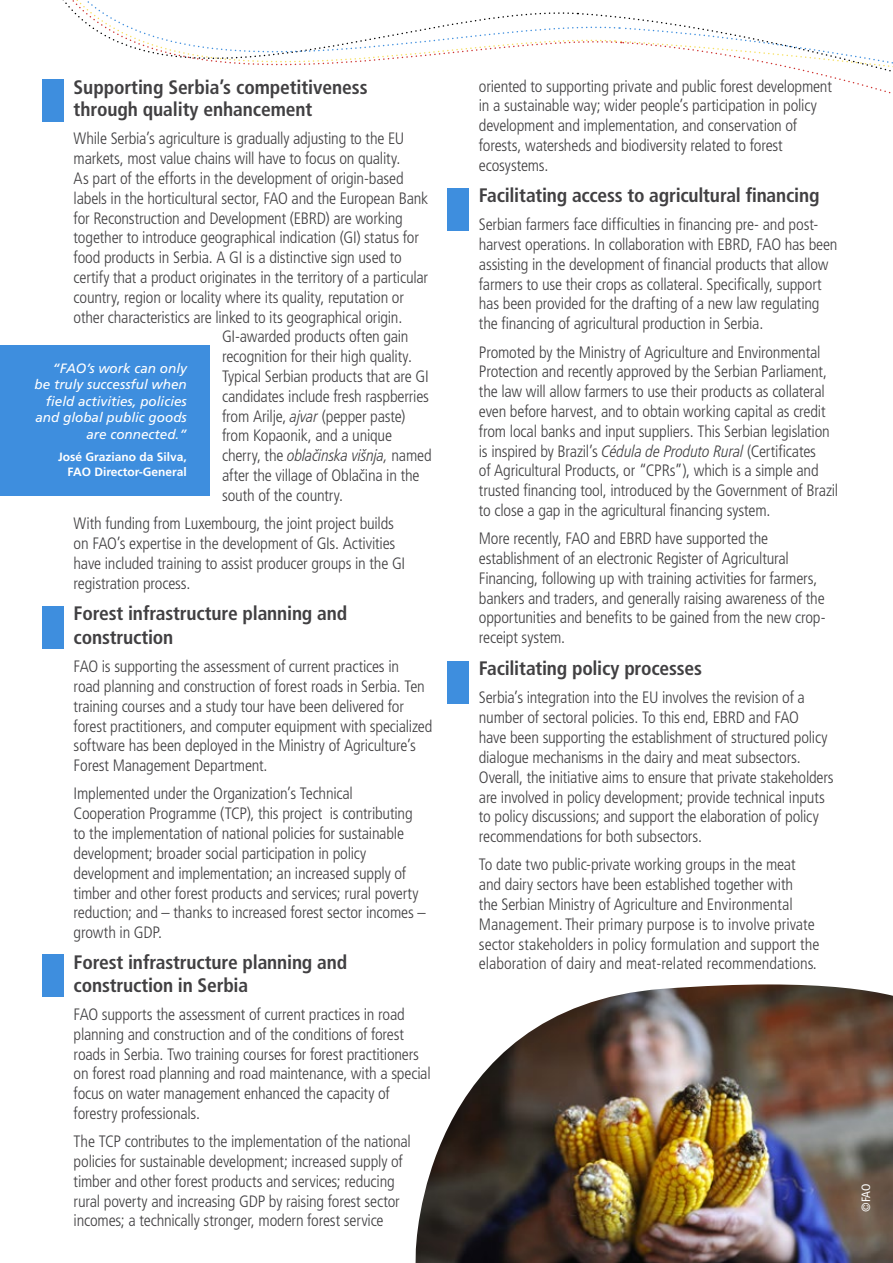
<style>
.page{position:relative;width:893px;height:1263px;background:#fff}
.page>*{position:absolute;margin:0;border:0;box-sizing:border-box;transform-origin:0 0}
.t1{font:700 condensed 19.5px/22.5px "Frutiger LT Pro";letter-spacing:-.01em;color:#414042}
.t2{font:300 condensed 16.5px/19.8px "Frutiger LT Pro";letter-spacing:-.015em;color:#414042}
.t3{font:italic 300 condensed 16.5px "Frutiger LT Pro";letter-spacing:-.015em;color:#414042}
.t4{font:italic 13.5px/16.5px "Frutiger LT Pro";color:#fff;text-align:right}
.t5{font:700 12px/14.4px "Frutiger LT Pro";color:#fff;text-align:right}
.t6{font:condensed 12px "Frutiger LT Pro";color:#fff}
.s1{font-style:italic}
.s2{font-style:normal}
</style>
<div class="page">
<svg style="left:62px;top:0;width:515px;height:66px"></svg>
<svg style="left:577px;top:12px;width:316px;height:82px"></svg>
<div style="left:0;top:345px;width:209px;height:151px;background:#3e8ede"></div>
<div style="left:43px;top:79px;width:21px;height:43px;background:#3e8ede"></div>
<div style="left:43px;top:606px;width:21px;height:42px;background:#3e8ede"></div>
<div style="left:43px;top:955px;width:21px;height:42px;background:#3e8ede"></div>
<div style="left:447px;top:661px;width:22px;height:43px;background:#3e8ede"></div>
<div style="left:447px;top:188px;width:22px;height:43px;background:#3e8ede"></div>
<img style="left:416px;top:984px;width:477px;height:267px">
<p class="t1" style="left:74px;top:76px;width:296px">Supporting Serbia’s competitiveness through quality enhancement</p>
<p class="t2" style="left:74px;top:129px;width:332px">While Serbia’s agriculture is gradually adjusting to the EU</p>
<p class="t2" style="left:74px;top:149px;width:328px">markets, most value chains will have to focus on quality.</p>
<p class="t2" style="left:74px;top:169px;width:332px">As part of the efforts in the development of origin-based</p>
<p class="t2" style="left:74px;top:188px;width:356px">labels in the horticultural sector, FAO and the European Bank</p>
<p class="t2" style="left:74px;top:208px;width:331px">for Reconstruction and Development (EBRD) are working</p>
<p class="t2" style="left:74px;top:228px;width:347px">together to introduce geographical indication (GI) status for</p>
<p class="t2" style="left:74px;top:248px;width:330px">food products in Serbia. A GI is a distinctive sign used to</p>
<p class="t2" style="left:74px;top:268px;width:356px">certify that a product originates in the territory of a particular</p>
<p class="t2" style="left:74px;top:287px;width:332px">country, region or locality where its quality, reputation or</p>
<p class="t2" style="left:74px;top:307px;width:330px">other characteristics are linked to its geographical origin.</p>
<p class="t2" style="left:222px;top:327px;width:188px">GI-awarded products often gain</p>
<p class="t2" style="left:222px;top:347px;width:191px">recognition for their high quality.</p>
<p class="t2" style="left:222px;top:367px;width:208px">Typical Serbian products that are GI</p>
<p class="t2" style="left:222px;top:386px;width:208px">candidates include fresh raspberries</p>
<p class="t2" style="left:222px;top:406px;width:185px">from Arilje, <span class="s1">ajvar</span> (pepper paste)</p>
<p class="t2" style="left:222px;top:426px;width:171px">from Kopaonik, and a unique</p>
<p class="t3" style="left:222px;top:446px;width:211px"><span class="s2">cherry, the</span> oblačinska višnja, <span class="s2">named</span></p>
<p class="t2" style="left:222px;top:466px;width:199px">after the village of Oblačina in the</p>
<p class="t2" style="left:222px;top:485px;width:123px">south of the country.</p>
<p class="t2" style="left:74px;top:514px;width:333px">With funding from Luxembourg, the joint project builds on FAO’s expertise in the development of GIs. Activities have included training to assist producer groups in the GI registration process.</p>
<p class="t1" style="left:74px;top:602px;width:275px;line-height:23.4px">Forest infrastructure planning and construction</p>
<p class="t2" style="left:74px;top:657px;width:360px">FAO is supporting the assessment of current practices in<br>road planning and construction of forest roads in Serbia. Ten training courses and a study tour have been delivered for forest practitioners, and computer equipment with specialized software has been deployed in the Ministry of Agriculture’s Forest Management Department.</p>
<p class="t2" style="left:74px;top:784px;width:354px">Implemented under the Organization’s Technical Cooperation Programme (TCP), this project is contributing to the implementation of national policies for sustainable development; broader social participation in policy development and implementation; an increased supply of timber and other forest products and services; rural poverty reduction; and – thanks to increased forest sector incomes – growth in GDP.</p>
<p class="t1" style="left:74px;top:951px;width:275px">Forest infrastructure planning and construction in Serbia</p>
<p class="t2" style="left:74px;top:1004px;width:359px">FAO supports the assessment of current practices in road planning and construction and of the conditions of forest roads in Serbia. Two training courses for forest practitioners on forest road planning and road maintenance, with a special focus on water management enhanced the capacity of forestry professionals.</p>
<p class="t2" style="left:74px;top:1132px;width:339px">The TCP contributes to the implementation of the national policies for sustainable development; increased supply of timber and other forest products and services; reducing rural poverty and increasing GDP by raising forest sector incomes; a technically stronger, modern forest service</p>
<p class="t4" style="left:35px;top:360px;width:154px">“FAO’s work can only be truly successful when field activities, policies and global public goods are connected.”</p>
<p class="t5" style="left:58px;top:450px;width:130px">José Graziano da Silva,<br>FAO Director-General</p>
<p class="t2" style="left:479px;top:76px;width:355px">oriented to supporting private and public forest development in a sustainable way; wider people’s participation in policy development and implementation, and conservation of forests, watersheds and biodiversity related to forest ecosystems.</p>
<p class="t1" style="left:479px;top:184px;width:342px">Facilitating access to agricultural financing</p>
<p class="t2" style="left:479px;top:215px;width:360px">Serbian farmers face difficulties in financing pre- and post&shy;harvest operations. In collaboration with EBRD, FAO has been assisting in the development of financial products that allow farmers to use their crops as collateral. Specifically, support has been provided for the drafting of a new law regulating the financing of agricultural production in Serbia.</p>
<p class="t2" style="left:479px;top:342px;width:361px">Promoted by the Ministry of Agriculture and Environmental Protection and recently approved by the Serbian Parliament, the law will allow farmers to use their products as collateral even before harvest, and to obtain working capital as credit from local banks and input suppliers. This Serbian legislation is inspired by Brazil’s <span class="s1">Cédula de Produto Rural</span> (Certificates<br>of Agricultural Products, or “CPRs”), which is a simple and trusted financing tool, introduced by the Government of Brazil to close a gap in the agricultural financing system.</p>
<p class="t2" style="left:479px;top:529px;width:348px">More recently, FAO and EBRD have supported the establishment of an electronic Register of Agricultural Financing, following up with training activities for farmers, bankers and traders, and generally raising awareness of the opportunities and benefits to be gained from the new crop&shy;receipt system.</p>
<p class="t1" style="left:479px;top:657px;width:225px">Facilitating policy processes</p>
<p class="t2" style="left:479px;top:688px;width:356px">Serbia’s integration into the EU involves the revision of a number of sectoral policies. To this end, EBRD and FAO<br>have been supporting the establishment of structured policy dialogue mechanisms in the dairy and meat subsectors.<br>Overall, the initiative aims to ensure that private stakeholders are involved in policy development; provide technical inputs to policy discussions; and support the elaboration of policy recommendations for both subsectors.</p>
<p class="t2" style="left:479px;top:855px;width:342px">To date two public-private working groups in the meat and dairy sectors have been established together with<br>the Serbian Ministry of Agriculture and Environmental Management. Their primary purpose is to involve private sector stakeholders in policy formulation and support the elaboration of dairy and meat-related recommendations.</p>
<p class="t6" style="left:859px;top:1212px;width:30px;rotate:-90deg">©FAO</p>
</div>
